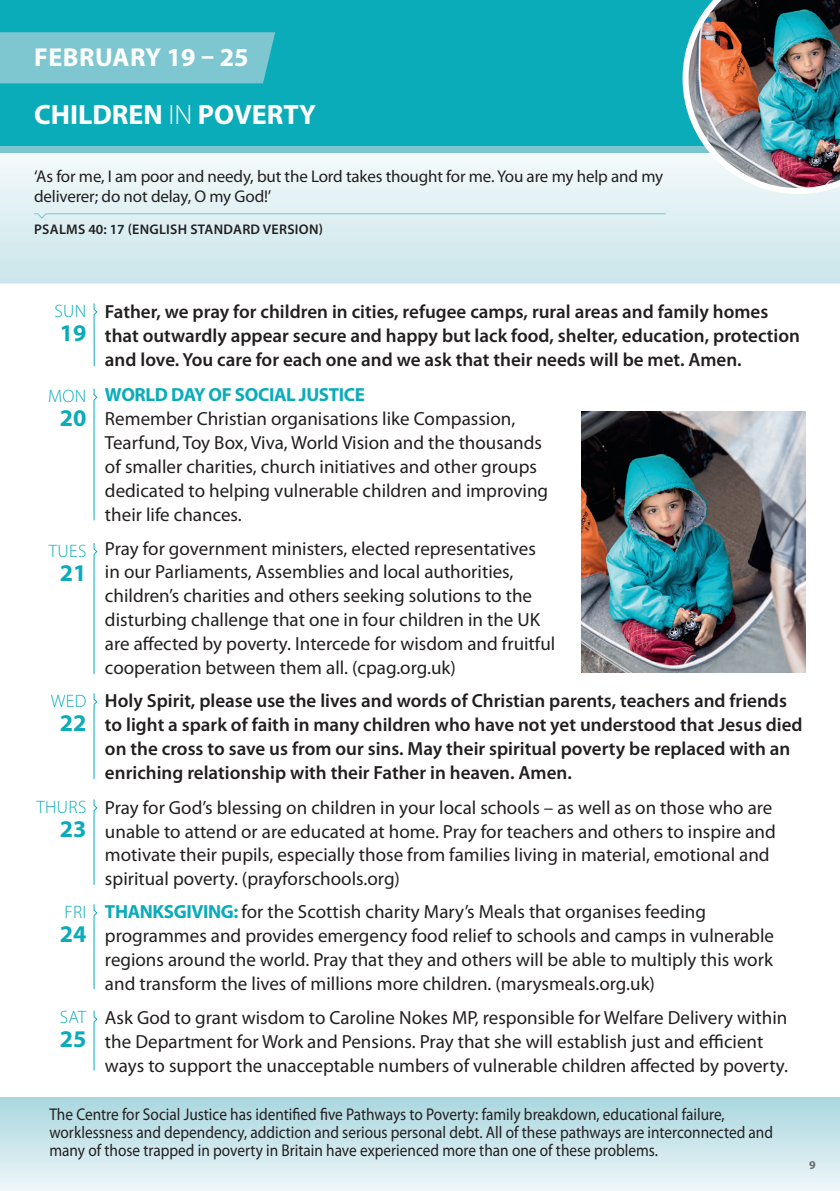
<style>
.page{position:relative;width:840px;height:1191px;background:#fff}
.page>*{position:absolute;margin:0;border:0;box-sizing:border-box;transform-origin:0 0}
.t1{font:700 28px "Myriad Pro";color:#fff}
.t2{font:700 26px "Myriad Pro";letter-spacing:.015em;color:#fff}
.t3{font:700 24px "Myriad Pro";color:#0bacba}
.t4{font:19px/23.8px "Myriad Pro";color:#231f20}
.t5{font:600 19px/24px "Myriad Pro";color:#231f20}
.t6{font:700 19px "Myriad Pro";letter-spacing:-.02em;color:#0bacba}
.t7{font:300 18px "Myriad Pro";letter-spacing:.02em;color:#0bacba}
.t8{font:17px/18px "Myriad Pro";color:#231f20;scale:.9 1}
.t9{font:17px/20px "Myriad Pro";color:#231f20}
.t10{font:600 14px "Myriad Pro";letter-spacing:.02em;color:#231f20}
.t11{font:700 12px "Myriad Pro";color:#6c6d70}
.s1{font-weight:300}
.s2{font-weight:700;color:#0bacba}
</style>
<div class="page">
<svg style="left:0;top:152px;width:839px;height:131px;background:#ddeef1"></svg>
<svg style="left:0;top:145px;width:682px;height:7px;background:#6bc1cc"></svg>
<svg style="left:33px;top:213px;width:633px;height:6px;background:#cee8ec"></svg>
<div style="left:0;top:0;width:839px;height:145px;background:#0bacba"></div>
<div style="left:0;top:32px;width:275px;height:51px;background:#7fc7d0"></div>
<img style="left:682px;top:0;width:157px;height:194px">
<div style="left:0;top:1097px;width:839px;height:94px;background:linear-gradient(to bottom,#a9d6de,#eef7f8)"></div>
<svg style="left:93px;top:303px;width:5px;height:64px"></svg>
<svg style="left:93px;top:388px;width:5px;height:133px"></svg>
<svg style="left:93px;top:543px;width:5px;height:131px"></svg>
<svg style="left:93px;top:693px;width:5px;height:87px"></svg>
<svg style="left:93px;top:799px;width:5px;height:86px"></svg>
<svg style="left:93px;top:1010px;width:5px;height:61px"></svg>
<svg style="left:93px;top:904px;width:5px;height:86px"></svg>
<img style="left:581px;top:411px;width:224px;height:261px">
<h2 class="t2" style="left:34px;top:40px;width:216px">FEBRUARY 19 – 25</h2>
<h1 class="t1" style="left:34px;top:96px;width:283px">CHILDREN <span class="s1">IN</span> POVERTY</h1>
<p class="t9" style="left:34px;top:166px;width:630px">‘As for me, I am poor and needy, but the Lord takes thought for me. You are my help and my deliverer; do not delay, O my God!’</p>
<p class="t10" style="left:34px;top:220px;width:290px">PSALMS 40: 17 (ENGLISH STANDARD VERSION)</p>
<p class="t7" style="left:54px;top:300px;width:33px">SUN</p>
<p class="t3" style="left:60px;top:317px;width:28px">19</p>
<p class="t7" style="left:48px;top:385px;width:40px">MON</p>
<p class="t3" style="left:60px;top:402px;width:28px">20</p>
<p class="t7" style="left:49px;top:540px;width:39px">TUES</p>
<p class="t3" style="left:60px;top:557px;width:28px">21</p>
<p class="t7" style="left:51px;top:690px;width:37px">WED</p>
<p class="t3" style="left:60px;top:707px;width:28px">22</p>
<p class="t7" style="left:36px;top:796px;width:51px">THURS</p>
<p class="t3" style="left:60px;top:813px;width:28px">23</p>
<p class="t7" style="left:64px;top:901px;width:23px">FRI</p>
<p class="t3" style="left:60px;top:918px;width:28px">24</p>
<p class="t7" style="left:60px;top:1006px;width:28px">SAT</p>
<p class="t3" style="left:60px;top:1023px;width:28px">25</p>
<p class="t5" style="left:105px;top:299px;width:696px">Father, we pray for children in cities, refugee camps, rural areas and family homes that outwardly appear secure and happy but lack food, shelter, education, protection and love. You care for each one and we ask that their needs will be met. Amen.</p>
<p class="t6" style="left:105px;top:382px;width:261px">WORLD DAY OF SOCIAL JUSTICE</p>
<p class="t4" style="left:105px;top:406px;width:444px">Remember Christian organisations like Compassion, Tearfund, Toy Box, Viva, World Vision and the thousands of smaller charities, church initiatives and other groups dedicated to helping vulnerable children and improving their life chances.</p>
<p class="t4" style="left:105px;top:536px;width:451px">Pray for government ministers, elected representatives in our Parliaments, Assemblies and local authorities, children’s charities and others seeking solutions to the disturbing challenge that one in four children in the UK are affected by poverty. Intercede for wisdom and fruitful cooperation between them all. (cpag.org.uk)</p>
<p class="t5" style="left:105px;top:688px;width:698px">Holy Spirit, please use the lives and words of Christian parents, teachers and friends to light a spark of faith in many children who have not yet understood that Jesus died on the cross to save us from our sins. May their spiritual poverty be replaced with an enriching relationship with their Father in heaven. Amen.</p>
<p class="t4" style="left:105px;top:795px;width:672px">Pray for God’s blessing on children in your local schools – as well as on those who are unable to attend or are educated at home. Pray for teachers and others to inspire and motivate their pupils, especially those from families living in material, emotional and spiritual poverty. (prayforschools.org)</p>
<p class="t4" style="left:105px;top:899px;width:670px"><span class="s2">THANKSGIVING:</span> for the Scottish charity Mary’s Meals that organises feeding programmes and provides emergency food relief to schools and camps in vulnerable regions around the world. Pray that they and others will be able to multiply this work and transform the lives of millions more children. (marysmeals.org.uk)</p>
<p class="t4" style="left:105px;top:1005px;width:684px">Ask God to grant wisdom to Caroline Nokes MP, responsible for Welfare Delivery within the Department for Work and Pensions. Pray that she will establish just and efficient ways to support the unacceptable numbers of vulnerable children affected by poverty.</p>
<p class="t8" style="left:49px;top:1105px;width:805px">The Centre for Social Justice has identified five Pathways to Poverty: family breakdown, educational failure, worklessness and dependency, addiction and serious personal debt. All of these pathways are interconnected and many of those trapped in poverty in Britain have experienced more than one of these problems.</p>
<p class="t11" style="left:808px;top:1157px;width:8px">9</p>
</div>
